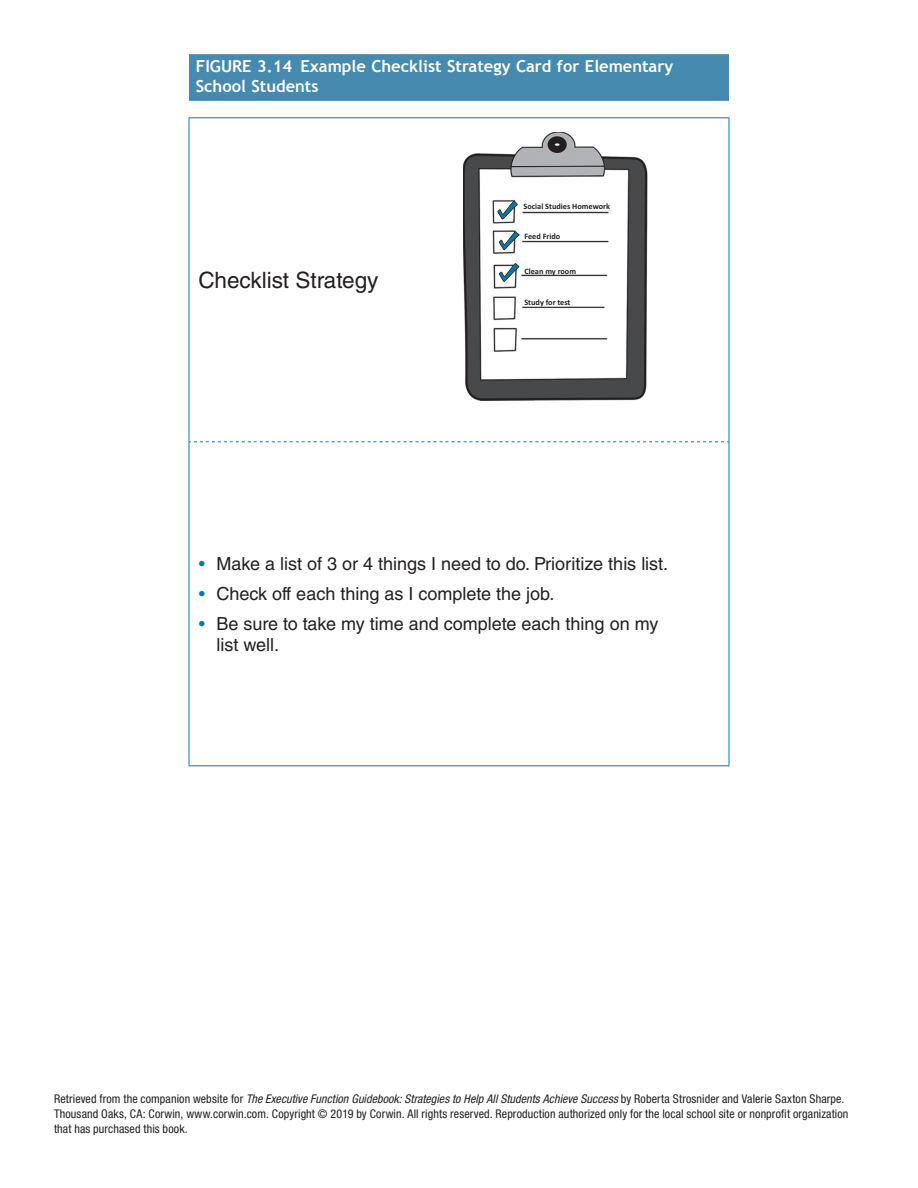
<style>
.page{position:relative;width:918px;height:1188px;background:#fff}
.page>*{position:absolute;margin:0;border:0;box-sizing:border-box;transform-origin:0 0}
.t1{font:22.5px "Helvetica LT Std";color:#231f20}
.t2{font:18px/21px "Helvetica LT Std";color:#231f20}
.t3{font:700 16.5px/19.5px "Trebuchet MS";color:#fff}
.t4{font:condensed 12px/15px "Helvetica Neue LT Std";letter-spacing:.01em;color:#231f20}
.t5{font:700 8.25px "Calibri";color:#231f20}
.s1{color:#0c77a4}
.s2{font-style:italic}
</style>
<div class="page">
<div style="left:189px;top:54px;width:540px;height:45px;background:#468ab0"></div>
<hr style="left:189px;top:99px;width:540px;height:2px;background:#0c77a4">
<svg style="left:190px;top:118px;width:539px;height:647px"></svg>
<hr style="left:189px;top:117px;width:540px;height:1px;background:#0c77a4">
<hr style="left:189px;top:118px;width:1px;height:324px;background:#0c77a4">
<hr style="left:189px;top:442px;width:1px;height:323px;background:#0c77a4">
<hr style="left:189px;top:765px;width:540px;height:1px;background:#0c77a4">
<hr style="left:729px;top:118px;width:1px;height:324px;background:#0c77a4">
<hr style="left:729px;top:442px;width:1px;height:323px;background:#0c77a4">
<svg style="left:189px;top:441px;width:540px;height:1px"></svg>
<img style="left:463px;top:132px;width:184px;height:269px">
<svg style="left:497px;top:201px;width:21px;height:18px"></svg>
<svg style="left:499px;top:263px;width:20px;height:19px"></svg>
<svg style="left:499px;top:231px;width:21px;height:19px"></svg>
<h3 class="t3" style="left:196px;top:57px;width:479px">FIGURE 3.14 Example Checklist Strategy Card for Elementary<br>School Students</h3>
<h1 class="t1" style="left:198px;top:267px;width:182px">Checklist Strategy</h1>
<p class="t5" style="left:523px;top:201px;width:88px">Social Studies Homework</p>
<p class="t5" style="left:524px;top:231px;width:37px">Feed Frido</p>
<p class="t5" style="left:524px;top:266px;width:53px">Clean my room</p>
<p class="t5" style="left:524px;top:297px;width:48px">Study for test</p>
<h2 class="t2" style="left:198px;top:553px;width:471px"><span class="s1">•</span> Make a list of 3 or 4 things I need to do. Prioritize this list.</h2>
<h2 class="t2" style="left:198px;top:583px;width:358px"><span class="s1">•</span> Check off each thing as I complete the job.</h2>
<h2 class="t2" style="left:216px;top:613px;width:444px;text-indent:-18px"><span class="s1">•</span> Be sure to take my time and complete each thing on my list well.</h2>
<p class="t4" style="left:54px;top:1091px;width:796px">Retrieved from the companion website for <span class="s2">The Executive Function Guidebook: Strategies to Help All Students Achieve Success</span> by Roberta Strosnider and Valerie Saxton Sharpe.<br>Thousand Oaks, CA: Corwin, www.corwin.com. Copyright © 2019 by Corwin. All rights reserved. Reproduction authorized only for the local school site or nonprofit organization that has purchased this book.</p>
</div>
